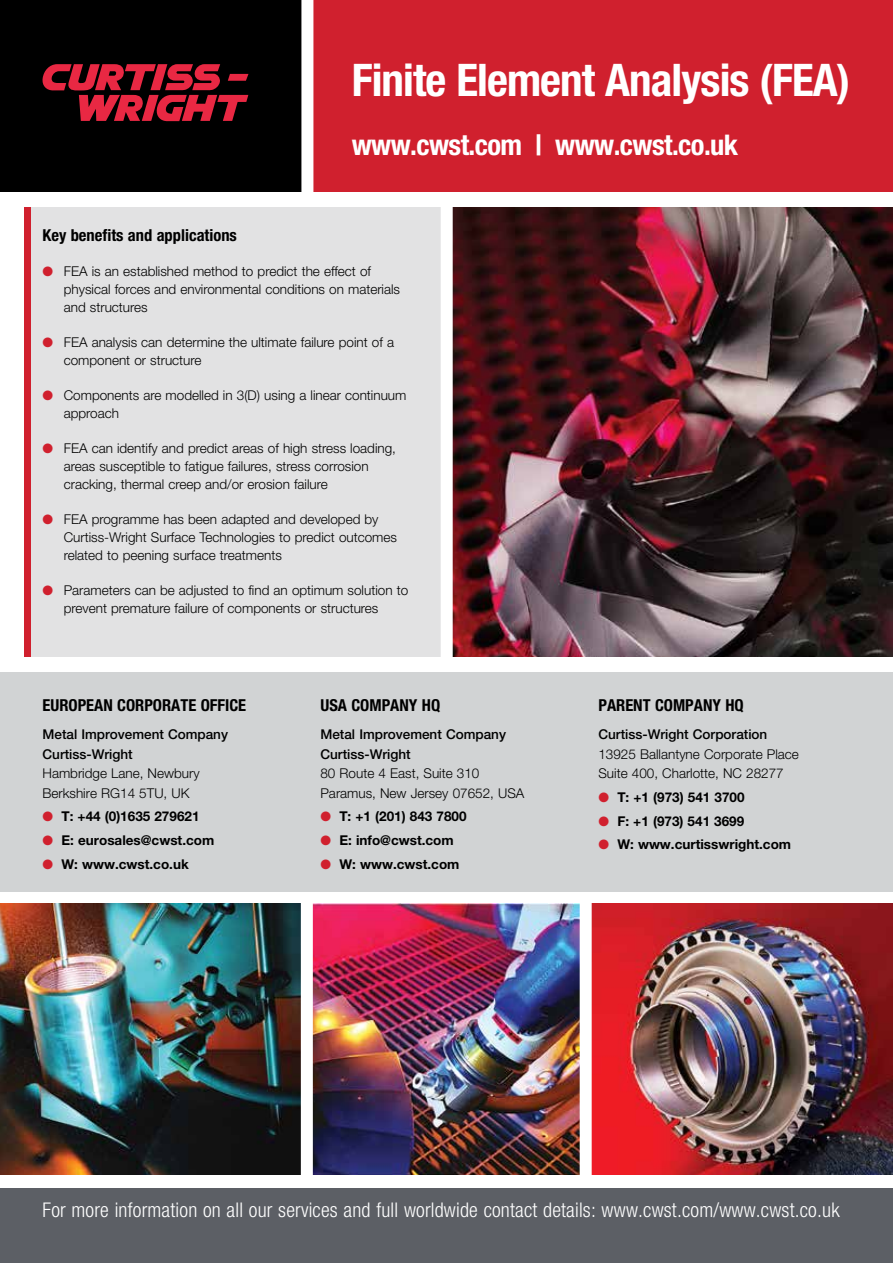
<style>
.page{position:relative;width:893px;height:1263px;background:#fff}
.page>*{position:absolute;margin:0;border:0;box-sizing:border-box;transform-origin:0 0}
.t1{font:700 condensed 45px "Helvetica Neue LT Std";letter-spacing:-.02em;color:#fff}
.t2{font:700 condensed 28.5px "Helvetica Neue LT Std";letter-spacing:-.02em;color:#fff}
.t3{font:300 condensed 20.25px "Helvetica Neue LT Std";letter-spacing:.01em;color:#fff}
.t4{font:700 condensed 16.5px "Helvetica Neue LT Std";color:#000}
.t5{font:300 13.5px/18px "Helvetica Neue LT Std";color:#000}
.t6{font:700 13.5px "Helvetica Neue LT Std";color:#000}
.t7{font:500 13.5px/19.5px "Helvetica Neue LT Std";color:#000}
.s1{color:#d0202e}
</style>
<div class="page">
<div style="left:0;top:1188px;width:893px;height:75px;background:#5c5f65"></div>
<img style="left:453px;top:207px;width:440px;height:449px">
<div style="left:0;top:672px;width:893px;height:219px;background:#d1d3d4"></div>
<div style="left:313px;top:0;width:580px;height:191px;background:#d0202e"></div>
<div style="left:0;top:0;width:307px;height:191px;background:#000"></div>
<svg style="left:43px;top:64px;width:205px;height:57px"></svg>
<div style="left:301px;top:0;width:12px;height:200px;background:#fff"></div>
<div style="left:25px;top:207px;width:421px;height:449px;background:#e2e2e3"></div>
<div style="left:24px;top:207px;width:7px;height:449px;background:#d0202e"></div>
<div style="left:441px;top:197px;width:12px;height:468px;background:#fff"></div>
<img style="left:313px;top:903px;width:580px;height:271px">
<img style="left:0;top:903px;width:301px;height:272px">
<div style="left:580px;top:894px;width:12px;height:289px;background:#fff"></div>
<h1 class="t1" style="left:352px;top:53px;width:500px">Finite Element Analysis (FEA)</h1>
<h2 class="t2" style="left:352px;top:128px;width:388px">www.cwst.com | www.cwst.co.uk</h2>
<p class="t4" style="left:43px;top:225px;width:196px">Key benefits and applications</p>
<p class="t5" style="left:64px;top:262px;width:338px;text-indent:-21px"><span class="s1">●</span> FEA is an established method to predict the effect of physical forces and environmental conditions on materials and structures</p>
<p class="t5" style="left:64px;top:333px;width:332px;text-indent:-21px"><span class="s1">●</span> FEA analysis can determine the ultimate failure point of a component or structure</p>
<p class="t5" style="left:64px;top:386px;width:344px;text-indent:-21px"><span class="s1">●</span> Components are modelled in 3(D) using a linear continuum approach</p>
<p class="t5" style="left:64px;top:439px;width:334px;text-indent:-21px"><span class="s1">●</span> FEA can identify and predict areas of high stress loading, areas susceptible to fatigue failures, stress corrosion cracking, thermal creep and/or erosion failure</p>
<p class="t5" style="left:64px;top:510px;width:335px;text-indent:-21px"><span class="s1">●</span> FEA programme has been adapted and developed by<br>Curtiss-Wright Surface Technologies to predict outcomes related to peening surface treatments</p>
<p class="t5" style="left:64px;top:581px;width:346px;text-indent:-21px"><span class="s1">●</span> Parameters can be adjusted to find an optimum solution to prevent premature failure of components or structures</p>
<p class="t4" style="left:43px;top:695px;width:205px">EUROPEAN CORPORATE OFFICE</p>
<p class="t7" style="left:43px;top:724px;width:187px">Metal Improvement Company<br>Curtiss-Wright</p>
<p class="t5" style="left:43px;top:763px;width:159px;line-height:19.5px">Hambridge Lane, Newbury<br>Berkshire RG14 5TU, UK</p>
<p class="t6" style="left:43px;top:808px;width:158px"><span class="s1">●</span> T: +44 (0)1635 279621</p>
<p class="t6" style="left:43px;top:832px;width:173px"><span class="s1">●</span> E: eurosales@cwst.com</p>
<p class="t6" style="left:43px;top:856px;width:148px"><span class="s1">●</span> W: www.cwst.co.uk</p>
<p class="t4" style="left:320px;top:695px;width:121px">USA COMPANY HQ</p>
<p class="t7" style="left:320px;top:724px;width:187px">Metal Improvement Company<br>Curtiss-Wright</p>
<p class="t5" style="left:320px;top:763px;width:205px;line-height:19.5px">80 Route 4 East, Suite 310<br>Paramus, New Jersey 07652, USA</p>
<p class="t6" style="left:320px;top:808px;width:148px"><span class="s1">●</span> T: +1 (201) 843 7800</p>
<p class="t6" style="left:320px;top:832px;width:135px"><span class="s1">●</span> E: info@cwst.com</p>
<p class="t6" style="left:320px;top:856px;width:140px"><span class="s1">●</span> W: www.cwst.com</p>
<p class="t4" style="left:598px;top:695px;width:147px">PARENT COMPANY HQ</p>
<p class="t7" style="left:598px;top:724px;width:170px">Curtiss-Wright Corporation</p>
<p class="t5" style="left:598px;top:744px;width:202px;line-height:19.5px">13925 Ballantyne Corporate Place<br>Suite 400, Charlotte, NC 28277</p>
<p class="t6" style="left:598px;top:789px;width:148px"><span class="s1">●</span> T: +1 (973) 541 3700</p>
<p class="t6" style="left:598px;top:812px;width:147px"><span class="s1">●</span> F: +1 (973) 541 3699</p>
<p class="t6" style="left:598px;top:836px;width:194px"><span class="s1">●</span> W: www.curtisswright.com</p>
<h3 class="t3" style="left:43px;top:1198px;width:799px">For more information on all our services and full worldwide contact details: www.cwst.com/www.cwst.co.uk</h3>
</div>
